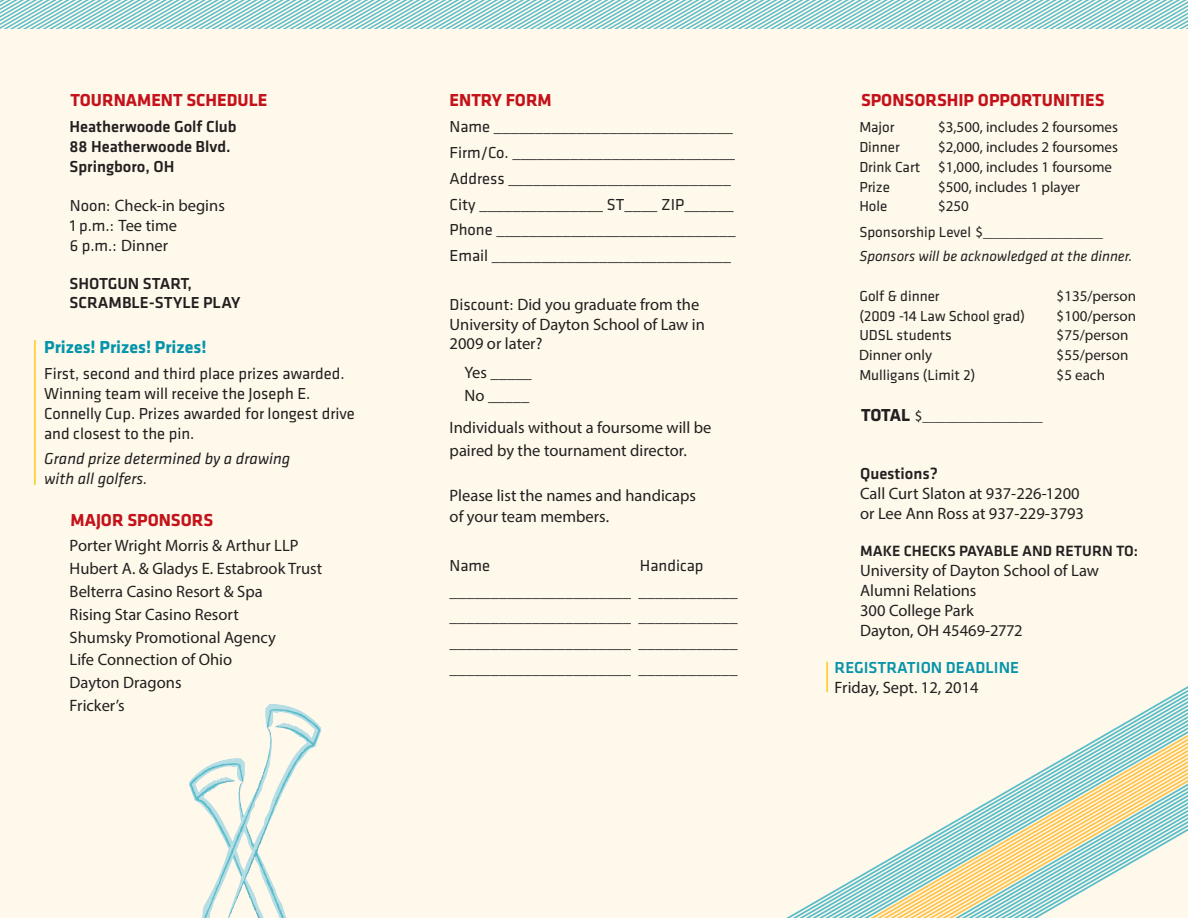
<style>
.page{position:relative;width:1188px;height:918px;background:#fff9eb}
.page>*{position:absolute;margin:0;border:0;box-sizing:border-box;transform-origin:0 0}
.t1{font:700 18px "Klavika";color:#c4121a}
.t2{font:700 18px "Klavika";color:#0694aa}
.t3{font:16.5px/19.8px "Myriad Pro";color:#231f20}
.t4{font:16.5px "Minion Pro";color:#231f20}
.t5{font:16.5px/19.8px "Klavika";color:#231f20}
.t6{font:500 16.5px/19.8px "Klavika";color:#231f20}
.t7{font:italic 16.5px/19.8px "Klavika";color:#231f20}
.t8{font:500 16.5px "Klavika";color:#0694aa}
.t9{font:500 15.45px "Klavika";color:#231f20}
.t10{font:15px "Myriad Pro";color:#231f20}
.t11{font:15px "Klavika";color:#231f20}
.t12{font:italic 15px "Klavika";color:#231f20}
.t13{font:15px "Century Schoolbook";color:#231f20}
.s1{font-family:"Klavika"}
.s2{font-family:"Myriad Pro"}
.s3{font-family:"Century Schoolbook"}
.s4{font-family:"Klavika";font-weight:700;font-size:18px}
</style>
<div class="page">
<hr style="left:34px;top:340px;width:2px;height:145px;background:#ffcf43">
<hr style="left:826px;top:662px;width:2px;height:30px;background:#ffcf43">
<svg style="left:786px;top:686px;width:402px;height:232px"></svg>
<svg style="left:825px;top:709px;width:363px;height:209px"></svg>
<svg style="left:832px;top:712px;width:356px;height:206px"></svg>
<svg style="left:838px;top:716px;width:350px;height:202px"></svg>
<svg style="left:845px;top:720px;width:343px;height:198px"></svg>
<svg style="left:851px;top:724px;width:337px;height:194px"></svg>
<svg style="left:858px;top:727px;width:330px;height:191px"></svg>
<svg style="left:864px;top:731px;width:324px;height:187px"></svg>
<svg style="left:871px;top:735px;width:317px;height:183px"></svg>
<svg style="left:910px;top:757px;width:278px;height:161px"></svg>
<svg style="left:916px;top:761px;width:272px;height:157px"></svg>
<svg style="left:0;top:0;width:1188px;height:28px"></svg>
<img style="left:189px;top:704px;width:133px;height:214px">
<p class="t1" style="left:71px;top:87px;width:198px">TOURNAMENT SCHEDULE</p>
<p class="t6" style="left:70px;top:116px;width:169px">Heatherwoode Golf Club<br>88 Heatherwoode Blvd.<br>Springboro, OH</p>
<p class="t3" style="left:70px;top:196px;width:157px"><span class="s1">Noon:</span> Check-in begins</p>
<p class="t3" style="left:70px;top:216px;width:109px"><span class="s1">1 p.m.:</span> Tee time</p>
<p class="t5" style="left:70px;top:235px;width:100px">6 p.m.: <span class="s2">Dinner</span></p>
<p class="t6" style="left:70px;top:273px;width:172px">SHOTGUN START,<br>SCRAMBLE-STYLE PLAY</p>
<p class="t2" style="left:44px;top:334px;width:164px">Prizes! Prizes! Prizes!</p>
<p class="t5" style="left:44px;top:363px;width:312px">First, second and third place prizes awarded.<br>Winning team will receive the Joseph E.<br>Connelly Cup. Prizes awarded for longest drive and closest to the pin.</p>
<p class="t7" style="left:44px;top:449px;width:248px">Grand prize determined by a drawing with all golfers.</p>
<p class="t1" style="left:71px;top:507px;width:144px">MAJOR SPONSORS</p>
<p class="t3" style="left:70px;top:536px;width:230px">Porter Wright Morris &amp; Arthur LLP</p>
<p class="t3" style="left:70px;top:558px;width:254px">Hubert A. &amp; Gladys E. Estabrook Trust</p>
<p class="t3" style="left:70px;top:581px;width:195px">Belterra Casino Resort &amp; Spa</p>
<p class="t3" style="left:70px;top:604px;width:171px">Rising Star Casino Resort</p>
<p class="t3" style="left:70px;top:627px;width:208px">Shumsky Promotional Agency</p>
<p class="t3" style="left:70px;top:650px;width:164px">Life Connection of Ohio</p>
<p class="t3" style="left:70px;top:672px;width:113px">Dayton Dragons</p>
<p class="t3" style="left:70px;top:695px;width:56px">Fricker’s</p>
<p class="t1" style="left:450px;top:87px;width:104px">ENTRY FORM</p>
<p class="t4" style="left:450px;top:116px;width:285px"><span class="s1">Name</span> _____________________________</p>
<p class="t4" style="left:450px;top:142px;width:287px"><span class="s1">Firm/Co.</span> ___________________________</p>
<p class="t4" style="left:450px;top:168px;width:283px"><span class="s1">Address</span> ___________________________</p>
<p class="t4" style="left:450px;top:193px;width:286px"><span class="s1">City</span> _______________ <span class="s1">ST</span>____ <span class="s1">ZIP</span>______</p>
<p class="t4" style="left:450px;top:219px;width:288px"><span class="s1">Phone</span> _____________________________</p>
<p class="t4" style="left:450px;top:245px;width:283px"><span class="s1">Email</span> _____________________________</p>
<p class="t3" style="left:450px;top:294px;width:257px"><span class="s1">Discount:</span> Did you graduate from the<br>University of Dayton School of Law in<br>2009 or later?</p>
<p class="t4" style="left:465px;top:362px;width:69px"><span class="s2">Yes</span> _____</p>
<p class="t4" style="left:465px;top:385px;width:66px"><span class="s2">No</span> _____</p>
<p class="t3" style="left:450px;top:417px;width:263px">Individuals without a foursome will be</p>
<p class="t3" style="left:450px;top:440px;width:239px">paired by the tournament director.</p>
<p class="t3" style="left:450px;top:486px;width:248px">Please list the names and handicaps</p>
<p class="t3" style="left:450px;top:507px;width:161px">of your team members.</p>
<p class="t5" style="left:450px;top:555px;width:42px">Name</p>
<p class="t5" style="left:640px;top:555px;width:65px">Handicap</p>
<p class="t4" style="left:450px;top:580px;width:289px">______________________ ____________</p>
<p class="t4" style="left:450px;top:606px;width:289px">______________________ ____________</p>
<p class="t4" style="left:450px;top:632px;width:289px">______________________ ____________</p>
<p class="t4" style="left:450px;top:658px;width:289px">______________________ ____________</p>
<p class="t1" style="left:861px;top:87px;width:245px">SPONSORSHIP OPPORTUNITIES</p>
<p class="t11" style="left:859px;top:118px;width:37px">Major</p>
<p class="t10" style="left:938px;top:118px;width:181px">$3,500, includes 2 foursomes</p>
<p class="t11" style="left:859px;top:137px;width:42px">Dinner</p>
<p class="t10" style="left:938px;top:138px;width:181px">$2,000, includes 2 foursomes</p>
<p class="t10" style="left:859px;top:158px;width:254px"><span class="s1">Drink Cart</span> $1,000, includes 1 foursome</p>
<p class="t11" style="left:859px;top:177px;width:32px">Prize</p>
<p class="t10" style="left:938px;top:177px;width:143px">$500, includes 1 player</p>
<p class="t11" style="left:859px;top:197px;width:30px">Hole</p>
<p class="t10" style="left:938px;top:197px;width:32px">$250</p>
<p class="t11" style="left:859px;top:223px;width:245px">Sponsorship Level <span class="s2">$</span><span class="s3">________________</span></p>
<p class="t12" style="left:859px;top:247px;width:274px">Sponsors will be acknowledged at the dinner.</p>
<p class="t11" style="left:859px;top:286px;width:82px">Golf &amp; dinner</p>
<p class="t10" style="left:1057px;top:287px;width:81px">$135/person</p>
<p class="t11" style="left:859px;top:306px;width:167px">(2009 -14 Law School grad)</p>
<p class="t10" style="left:1057px;top:306px;width:81px">$100/person</p>
<p class="t11" style="left:859px;top:326px;width:94px">UDSL students</p>
<p class="t10" style="left:1057px;top:326px;width:73px">$75/person</p>
<p class="t10" style="left:859px;top:346px;width:74px">Dinner only</p>
<p class="t10" style="left:1057px;top:346px;width:73px">$55/person</p>
<p class="t11" style="left:859px;top:365px;width:117px">Mulligans (Limit 2)</p>
<p class="t10" style="left:1057px;top:366px;width:50px">$5 each</p>
<p class="t13" style="left:861px;top:407px;width:183px"><span class="s4">TOTAL</span> <span class="s2">$</span>________________</p>
<p class="t6" style="left:860px;top:463px;width:79px">Questions?</p>
<p class="t3" style="left:860px;top:483px;width:221px">Call Curt Slaton at 937-226-1200</p>
<p class="t3" style="left:860px;top:503px;width:225px">or Lee Ann Ross at 937-229-3793</p>
<p class="t9" style="left:860px;top:541px;width:280px">MAKE CHECKS PAYABLE AND RETURN TO:</p>
<p class="t3" style="left:860px;top:561px;width:240px">University of Dayton School of Law</p>
<p class="t3" style="left:860px;top:580px;width:118px">Alumni Relations</p>
<p class="t3" style="left:860px;top:600px;width:115px">300 College Park</p>
<p class="t3" style="left:860px;top:620px;width:164px">Dayton, OH 45469-2772</p>
<p class="t8" style="left:835px;top:657px;width:186px">REGISTRATION DEADLINE</p>
<p class="t3" style="left:835px;top:678px;width:146px">Friday, Sept. 12, 2014</p>
</div>
